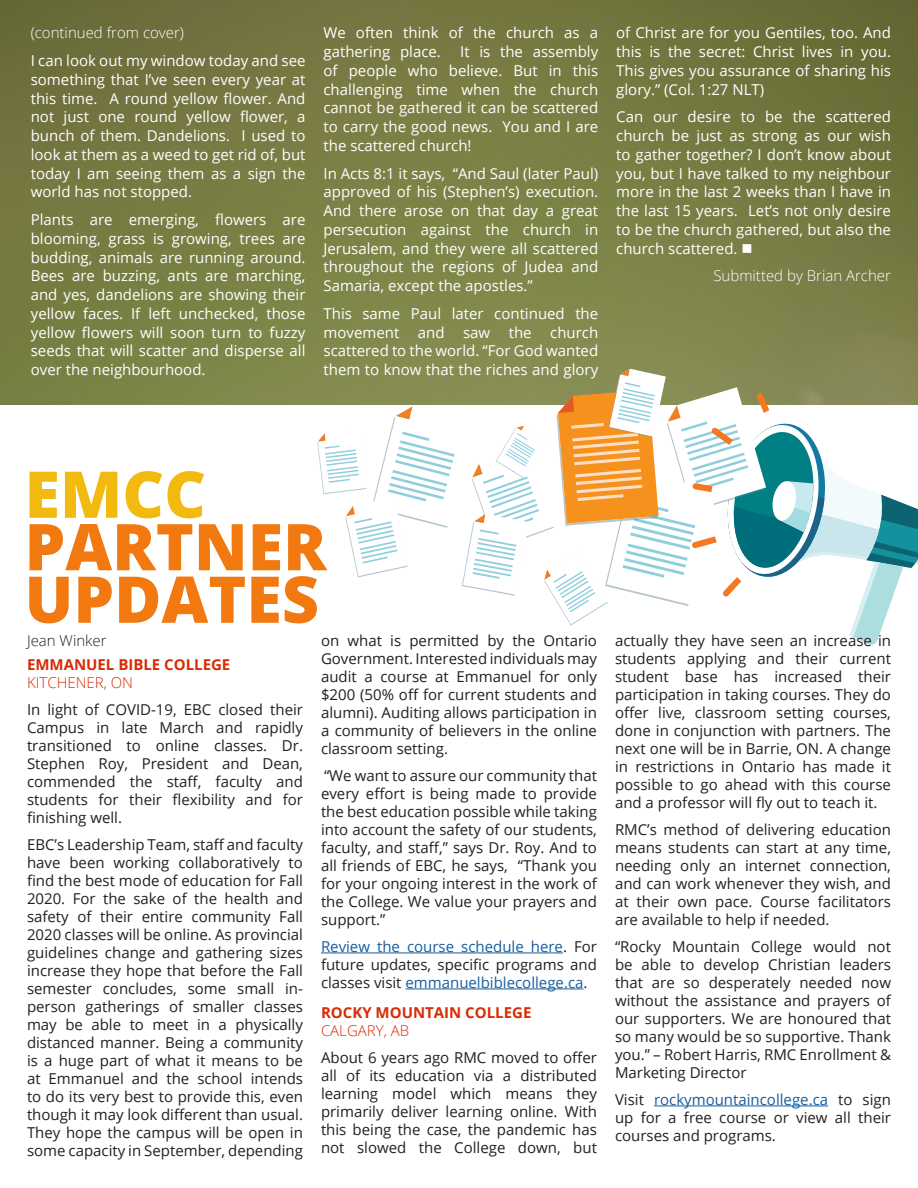
<style>
.page{position:relative;width:918px;height:1188px;background:#fff}
.page>*{position:absolute;margin:0;border:0;box-sizing:border-box;transform-origin:0 0}
.t1{font:800 64.5px/52.5px "Open Sans";color:#f2790f}
.t2{font:15px/18px "Open Sans";color:#231f20;text-align:justify}
.t3{font:15px/18.8px "Open Sans";color:#fff;text-align:justify}
.t4{font:15px/18px "Open Sans";color:#175d9e;text-align:justify}
.t5{font:700 15px/18px "Open Sans";color:#d92b04}
.t6{font:300 15px "Open Sans";color:#fff}
.t7{font:300 15px "Open Sans";color:#231f20}
.s1{color:#f2b90f}
.s2{font-weight:300}
.s3{color:#231f20}
.s4{color:#175d9e}
</style>
<div class="page">
<div style="left:0;top:0;width:918px;height:405px;background:linear-gradient(to bottom,#6f713c,#81894c)"></div>
<svg style="left:303px;top:369px;width:615px;height:276px"></svg>
<hr style="left:321px;top:953px;width:242px;height:1px;background:#175d9e">
<hr style="left:406px;top:989px;width:177px;height:1px;background:#175d9e">
<hr style="left:654px;top:1106px;width:174px;height:1px;background:#175d9e">
<p class="t6" style="left:31px;top:23px;width:155px">(continued from cover)</p>
<p class="t3" style="left:31px;top:51px;width:276px">I can look out my window today and see something that I’ve seen every year at this time. A round yellow flower. And not just one round yellow flower, a bunch of them. Dandelions. I used to look at them as a weed to get rid of, but today I am seeing them as a sign the world has not stopped.</p>
<p class="t3" style="left:31px;top:210px;width:276px">Plants are emerging, flowers are blooming, grass is growing, trees are budding, animals are running around.<br>Bees are buzzing, ants are marching, and yes, dandelions are showing their yellow faces. If left unchecked, those yellow flowers will soon turn to fuzzy seeds that will scatter and disperse all over the neighbourhood.</p>
<p class="t3" style="left:324px;top:23px;width:276px">We often think of the church as a gathering place.</p>
<p class="t3" style="left:324px;top:42px;width:276px;text-indent:137px">It is the assembly of people who believe. But in this challenging time when the church cannot be gathered it can be scattered to carry the good news. You and I are the scattered church!</p>
<p class="t3" style="left:324px;top:164px;width:276px">In Acts 8:1 it says, “And Saul (later Paul) approved of his (Stephen’s) execution.<br>And there arose on that day a great persecution against the church in Jerusalem, and they were all scattered throughout the regions of Judea and Samaria, except the apostles.”</p>
<p class="t3" style="left:324px;top:304px;width:276px">This same Paul later continued the movement and saw the church scattered to the world. “For God wanted them to know that the riches and glory</p>
<p class="t3" style="left:616px;top:23px;width:276px">of Christ are for you Gentiles, too. And this is the secret: Christ lives in you.<br>This gives you assurance of sharing his glory.” (Col. 1:27 NLT)</p>
<p class="t3" style="left:616px;top:107px;width:276px">Can our desire to be the scattered church be just as strong as our wish to gather together? I don’t know about you, but I have talked to my neighbour more in the last 2 weeks than I have in the last 15 years. Let’s not only desire to be the church gathered, but also the church scattered. ■</p>
<p class="t6" style="left:713px;top:266px;width:179px">Submitted by Brian Archer</p>
<p class="t1" style="left:25px;top:465px;width:304px"><span class="s1">EMCC<br></span>PARTNER<br>UPDATES</p>
<p class="t7" style="left:27px;top:630px;width:81px">Jean Winker</p>
<p class="t5" style="left:27px;top:655px;width:205px">EMMANUEL BIBLE COLLEGE<br><span class="s2">KITCHENER, ON</span></p>
<p class="t2" style="left:27px;top:700px;width:278px">In light of COVID-19, EBC closed their Campus in late March and rapidly transitioned to online classes. Dr.<br>Stephen Roy, President and Dean, commended the staff, faculty and students for their flexibility and for finishing well.</p>
<p class="t2" style="left:27px;top:835px;width:278px">EBC’s Leadership Team, staff and faculty have been working collaboratively to find the best mode of education for Fall 2020. For the sake of the health and safety of their entire community Fall 2020 classes will be online. As provincial guidelines change and gathering sizes increase they hope that before the Fall semester concludes, some small in&shy;person gatherings of smaller classes may be able to meet in a physically distanced manner. Being a community is a huge part of what it means to be at Emmanuel and the school intends to do its very best to provide this, even though it may look different than usual.<br>They hope the campus will be open in some capacity in September, depending</p>
<p class="t2" style="left:321px;top:631px;width:278px">on what is permitted by the Ontario Government. Interested individuals may audit a course at Emmanuel for only $200 (50% off for current students and alumni). Auditing allows participation in a community of believers in the online classroom setting.</p>
<p class="t2" style="left:321px;top:766px;width:278px">“We want to assure our community that every effort is being made to provide the best education possible while taking into account the safety of our students, faculty, and staff,” says Dr. Roy. And to all friends of EBC, he says, “Thank you for your ongoing interest in the work of the College. We value your prayers and support.”</p>
<p class="t4" style="left:321px;top:937px;width:278px">Review the course schedule here<span class="s3">. For future updates, specific programs and classes visit</span> emmanuelbiblecollege.ca<span class="s3">.</span></p>
<p class="t5" style="left:321px;top:1003px;width:212px">ROCKY MOUNTAIN COLLEGE<br><span class="s2">CALGARY, AB</span></p>
<p class="t2" style="left:321px;top:1048px;width:278px">About 6 years ago RMC moved to offer all of its education via a distributed learning model which means they primarily deliver learning online. With this being the case, the pandemic has not slowed the College down, but</p>
<p class="t2" style="left:615px;top:631px;width:278px">actually they have seen an increase in students applying and their current student base has increased their participation in taking courses. They do offer live, classroom setting courses, done in conjunction with partners. The next one will be in Barrie, ON. A change in restrictions in Ontario has made it possible to go ahead with this course and a professor will fly out to teach it.</p>
<p class="t2" style="left:615px;top:820px;width:278px">RMC’s method of delivering education means students can start at any time, needing only an internet connection, and can work whenever they wish, and at their own pace. Course facilitators are available to help if needed.</p>
<p class="t2" style="left:615px;top:937px;width:278px">“Rocky Mountain College would not be able to develop Christian leaders that are so desperately needed now without the assistance and prayers of our supporters. We are honoured that so many would be so supportive. Thank you.” – Robert Harris, RMC Enrollment &amp; Marketing Director</p>
<p class="t2" style="left:615px;top:1090px;width:278px">Visit <span class="s4">rockymountaincollege.ca</span> to sign up for a free course or view all their courses and programs.</p>
</div>
